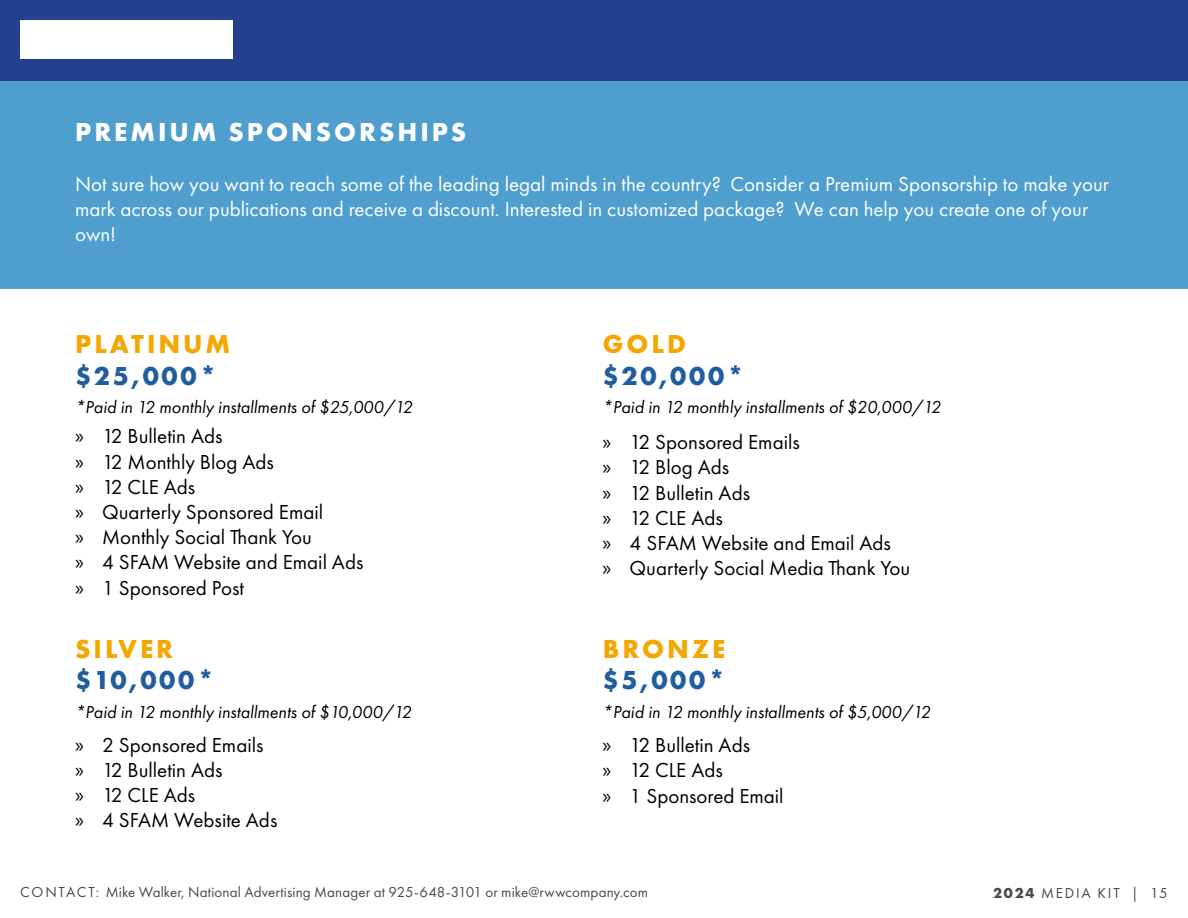
<style>
.page{position:relative;width:1188px;height:918px;background:#fff}
.page>*{position:absolute;margin:0;border:0;box-sizing:border-box;transform-origin:0 0}
.t1{font:700 27px "Futura PT";letter-spacing:.1em;color:#215e9e}
.t2{font:700 27px "Futura PT";letter-spacing:.11em;color:#f4a700}
.t3{font:700 27px "Futura PT";letter-spacing:.11em;color:#fff}
.t4{font:21px/25.2px "Futura PT";color:#000}
.t5{font:21px/25.2px "Futura PT";color:#fff}
.t6{font:italic 18px "Futura PT";color:#000}
.t7{font:15px "Futura PT";letter-spacing:.01em;color:#494949}
.t8{font:15px "Futura PT";letter-spacing:.12em;color:#494949}
.s1{font-family:"Myriad Pro"}
.s2{font-weight:700}
</style>
<div class="page">
<div style="left:0;top:0;width:1188px;height:81px;background:#25408f"></div>
<div style="left:20px;top:20px;width:212px;height:38px;background:#fff"></div>
<div style="left:0;top:81px;width:1188px;height:208px;background:#4e9ece"></div>
<p class="t3" style="left:75px;top:114px;width:393px">PREMIUM SPONSORSHIPS</p>
<p class="t5" style="left:75px;top:171px;width:1036px">Not sure how you want to reach some of the leading legal minds in the country? Consider a Premium Sponsorship to make your mark across our publications and receive a discount. Interested in customized package? We can help you create one of your own!</p>
<p class="t2" style="left:75px;top:327px;width:157px">PLATINUM</p>
<p class="t1" style="left:75px;top:358px;width:143px">$25,000*</p>
<p class="t6" style="left:75px;top:397px;width:339px">*Paid in 12 monthly installments of $25,000/12</p>
<p class="t4" style="left:75px;top:424px;width:290px"><span class="s1">»</span> 12 Bulletin Ads<br><span class="s1">»</span> 12 Monthly Blog Ads<br><span class="s1">»</span> 12 CLE Ads<br><span class="s1">»</span> Quarterly Sponsored Email<br><span class="s1">»</span> Monthly Social Thank You<br><span class="s1">»</span> 4 SFAM Website and Email Ads <span class="s1">»</span> 1 Sponsored Post</p>
<p class="t2" style="left:75px;top:631px;width:100px">SILVER</p>
<p class="t1" style="left:75px;top:663px;width:141px">$10,000*</p>
<p class="t6" style="left:75px;top:701px;width:338px">*Paid in 12 monthly installments of $10,000/12</p>
<p class="t4" style="left:75px;top:732px;width:204px"><span class="s1">»</span> 2 Sponsored Emails <span class="s1">»</span> 12 Bulletin Ads<br><span class="s1">»</span> 12 CLE Ads<br><span class="s1">»</span> 4 SFAM Website Ads</p>
<p class="t2" style="left:603px;top:327px;width:85px">GOLD</p>
<p class="t1" style="left:603px;top:358px;width:143px">$20,000*</p>
<p class="t6" style="left:603px;top:397px;width:340px">*Paid in 12 monthly installments of $20,000/12</p>
<p class="t4" style="left:603px;top:429px;width:309px"><span class="s1">»</span> 12 Sponsored Emails<br><span class="s1">»</span> 12 Blog Ads<br><span class="s1">»</span> 12 Bulletin Ads<br><span class="s1">»</span> 12 CLE Ads<br><span class="s1">»</span> 4 SFAM Website and Email Ads<br><span class="s1">»</span> Quarterly Social Media Thank You</p>
<p class="t2" style="left:603px;top:631px;width:124px">BRONZE</p>
<p class="t1" style="left:603px;top:663px;width:124px">$5,000*</p>
<p class="t6" style="left:603px;top:701px;width:330px">*Paid in 12 monthly installments of $5,000/12</p>
<p class="t4" style="left:603px;top:732px;width:183px"><span class="s1">»</span> 12 Bulletin Ads<br><span class="s1">»</span> 12 CLE Ads<br><span class="s1">»</span> 1 Sponsored Email</p>
<p class="t7" style="left:20px;top:884px;width:629px">CONTACT: Mike Walker, National Advertising Manager at 925-648-3101 or mike@rwwcompany.com</p>
<p class="t8" style="left:993px;top:884px;width:176px"><span class="s2">2024</span> MEDIA KIT | 15</p>
</div>
